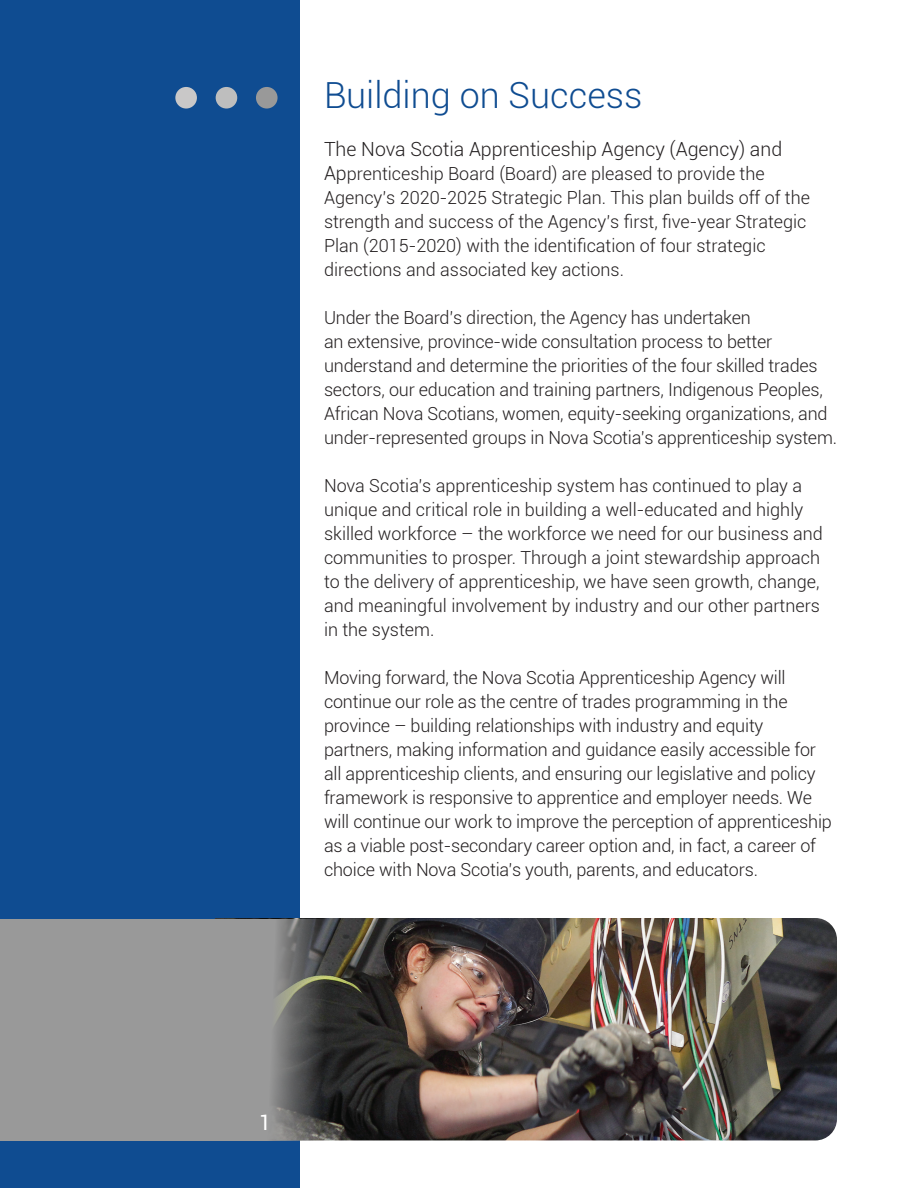
<style>
.page{position:relative;width:918px;height:1188px;background:#fff}
.page>*{position:absolute;margin:0;border:0;box-sizing:border-box;transform-origin:0 0}
.t1{font:300 36px "Roboto";color:#0f4c91}
.t2{font:21px "Roboto";color:#fff}
.t3{font:300 19.5px "Roboto";color:#231f20}
.t4{font:300 18px/24px "Roboto";letter-spacing:-.01em;color:#231f20}
.s1{font-size:19.5px}
</style>
<div class="page">
<div style="left:0;top:0;width:299px;height:1188px;background:#0f4c91"></div>
<div style="left:175px;top:87px;width:22px;height:22px;background:#c9c8c8;border-radius:50%"></div>
<div style="left:216px;top:87px;width:21px;height:22px;background:#bebebe;border-radius:50%"></div>
<div style="left:256px;top:87px;width:22px;height:22px;background:#999;border-radius:50%"></div>
<img style="left:215px;top:918px;width:622px;height:222px">
<svg style="left:0;top:919px;width:331px;height:221px;background:#8e8e8e"></svg>
<h1 class="t1" style="left:324px;top:70px;width:320px">Building on Success</h1>
<p class="t3" style="left:324px;top:136px;width:460px">The Nova Scotia Apprenticeship Agency (Agency) and</p>
<p class="t4" style="left:324px;top:161px;width:488px"><span class="s1">Ap</span>prenticeship Board (Board) are pleased to provide the Agency’s 2020-2025 Strategic Plan. This plan builds off of the strength and success of the Agency’s first, five-year Strategic Plan (2015-2020) with the identification of four strategic directions and associated key actions.</p>
<p class="t4" style="left:324px;top:305px;width:515px">Under the Board’s direction, the Agency has undertaken<br>an extensive, province-wide consultation process to better understand and determine the priorities of the four skilled trades sectors, our education and training partners, Indigenous Peoples, African Nova Scotians, women, equity-seeking organizations, and under-represented groups in Nova Scotia’s apprenticeship system.</p>
<p class="t4" style="left:324px;top:473px;width:500px">Nova Scotia’s apprenticeship system has continued to play a unique and critical role in building a well-educated and highly skilled workforce – the workforce we need for our business and communities to prosper. Through a joint stewardship approach to the delivery of apprenticeship, we have seen growth, change, and meaningful involvement by industry and our other partners in the system.</p>
<p class="t4" style="left:324px;top:665px;width:509px">Moving forward, the Nova Scotia Apprenticeship Agency will continue our role as the centre of trades programming in the province – building relationships with industry and equity partners, making information and guidance easily accessible for all apprenticeship clients, and ensuring our legislative and policy framework is responsive to apprentice and employer needs. We will continue our work to improve the perception of apprenticeship as a viable post-secondary career option and, in fact, a career of choice with Nova Scotia’s youth, parents, and educators.</p>
<p class="t2" style="left:259px;top:1108px;width:13px">1</p>
</div>
